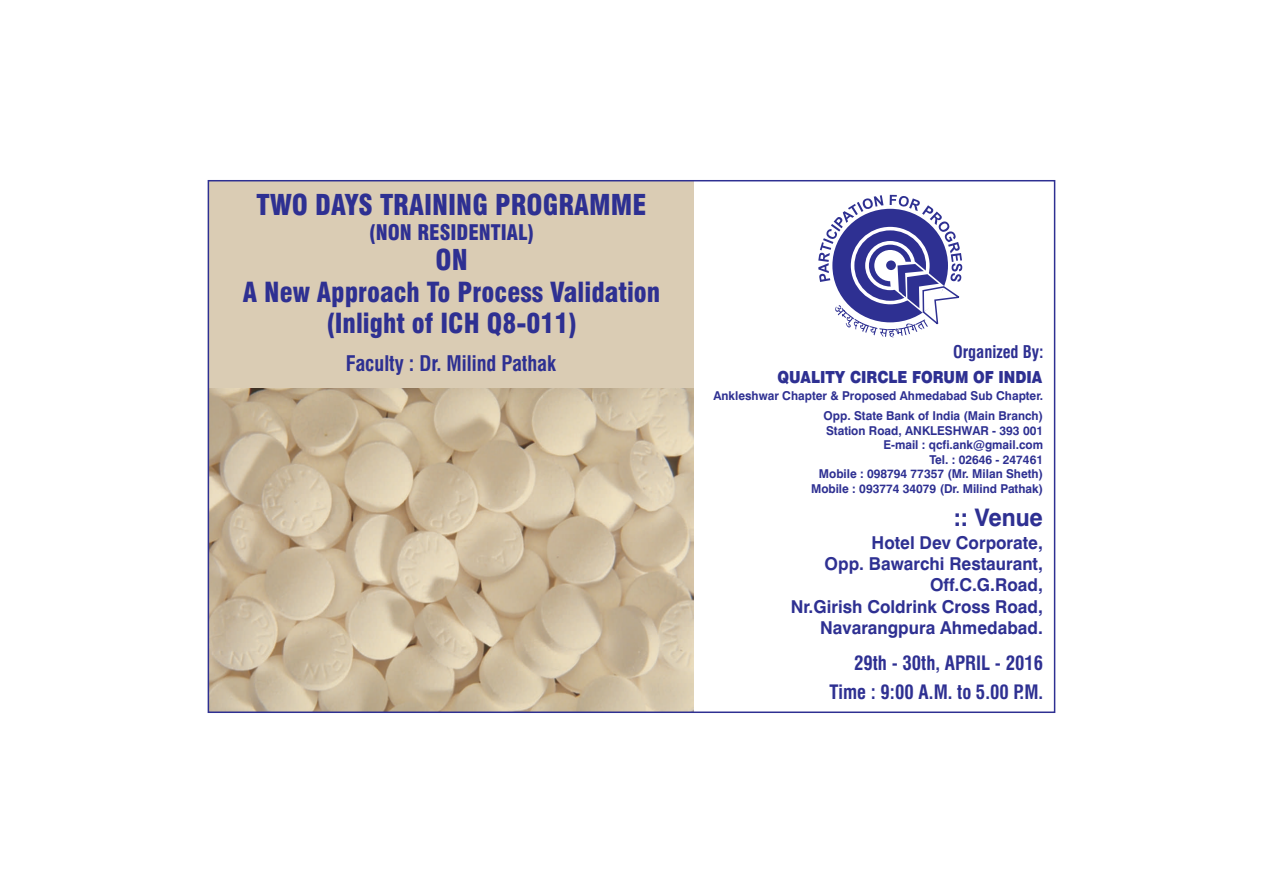
<style>
.page{position:relative;width:1263px;height:893px;background:#fff}
.page>*{position:absolute;margin:0;border:0;box-sizing:border-box;transform-origin:0 0}
.t1{font:900 condensed 28.05px "Swiss 721 BT";color:#2e3092}
.t2{font:900 condensed 27px/31.5px "Swiss 721 BT";color:#2e3092;text-align:center}
.t3{font:700 24.15px "Swiss 721 BT";color:#2e3092}
.t4{font:700 condensed 21px "Swiss 721 BT";color:#2e3092}
.t5{font:900 condensed 21px "Swiss 721 BT";color:#2e3092}
.t6{font:700 condensed 19.35px/28.8px "Swiss 721 BT";color:#2e3092;text-align:right}
.t7{font:700 17.7px/21.3px "Swiss 721 BT";color:#2e3092;text-align:right}
.t8{font:700 condensed 17.1px "Swiss 721 BT";color:#2e3092}
.t9{font:900 16.65px "Swiss 721 BT";color:#2e3092;scale:.85 1}
.t10{font:700 12.15px/14.7px "Swiss 721 BT";color:#2e3092;text-align:right}
</style>
<div class="page">
<img style="left:211px;top:387px;width:483px;height:323px">
<div style="left:208px;top:181px;width:486px;height:206px;background:#daccb4"></div>
<svg style="left:818px;top:195px;width:145px;height:142px"></svg>
<h1 class="t1" style="left:257px;top:194px;width:391px">TWO DAYS TRAINING PROGRAMME</h1>
<h3 class="t5" style="left:369px;top:224px;width:167px">(NON RESIDENTIAL)</h3>
<h1 class="t1" style="left:436px;top:249px;width:34px">ON</h1>
<h2 class="t2" style="left:243px;top:279px;width:419px">A New Approach To Process Validation (Inlight of ICH Q8-011)</h2>
<h3 class="t4" style="left:346px;top:355px;width:211px">Faculty : Dr. Milind Pathak</h3>
<h3 class="t8" style="left:953px;top:345px;width:92px">Organized By:</h3>
<h3 class="t9" style="left:778px;top:370px;width:313px">QUALITY CIRCLE FORUM OF INDIA</h3>
<p class="t10" style="left:713px;top:389px;width:331px">Ankleshwar Chapter &amp; Proposed Ahmedabad Sub Chapter.</p>
<p class="t10" style="left:811px;top:409px;width:234px">Opp. State Bank of India (Main Branch)<br>Station Road, ANKLESHWAR - 393 001<br>E-mail : qcfi.ank@gmail.com<br>Tel. : 02646 - 247461<br>Mobile : 098794 77357 (Mr. Milan Sheth)<br>Mobile : 093774 34079 (Dr. Milind Pathak)</p>
<h3 class="t3" style="left:954px;top:507px;width:91px">:: Venue</h3>
<h3 class="t7" style="left:791px;top:533px;width:254px">Hotel Dev Corporate,<br>Opp. Bawarchi Restaurant,<br>Off.C.G.Road,<br>Nr.Girish Coldrink Cross Road,<br>Navarangpura Ahmedabad.</h3>
<h3 class="t6" style="left:829px;top:651px;width:215px">29th - 30th, APRIL - 2016<br>Time : 9:00 A.M. to 5.00 P.M.</h3>
</div>
